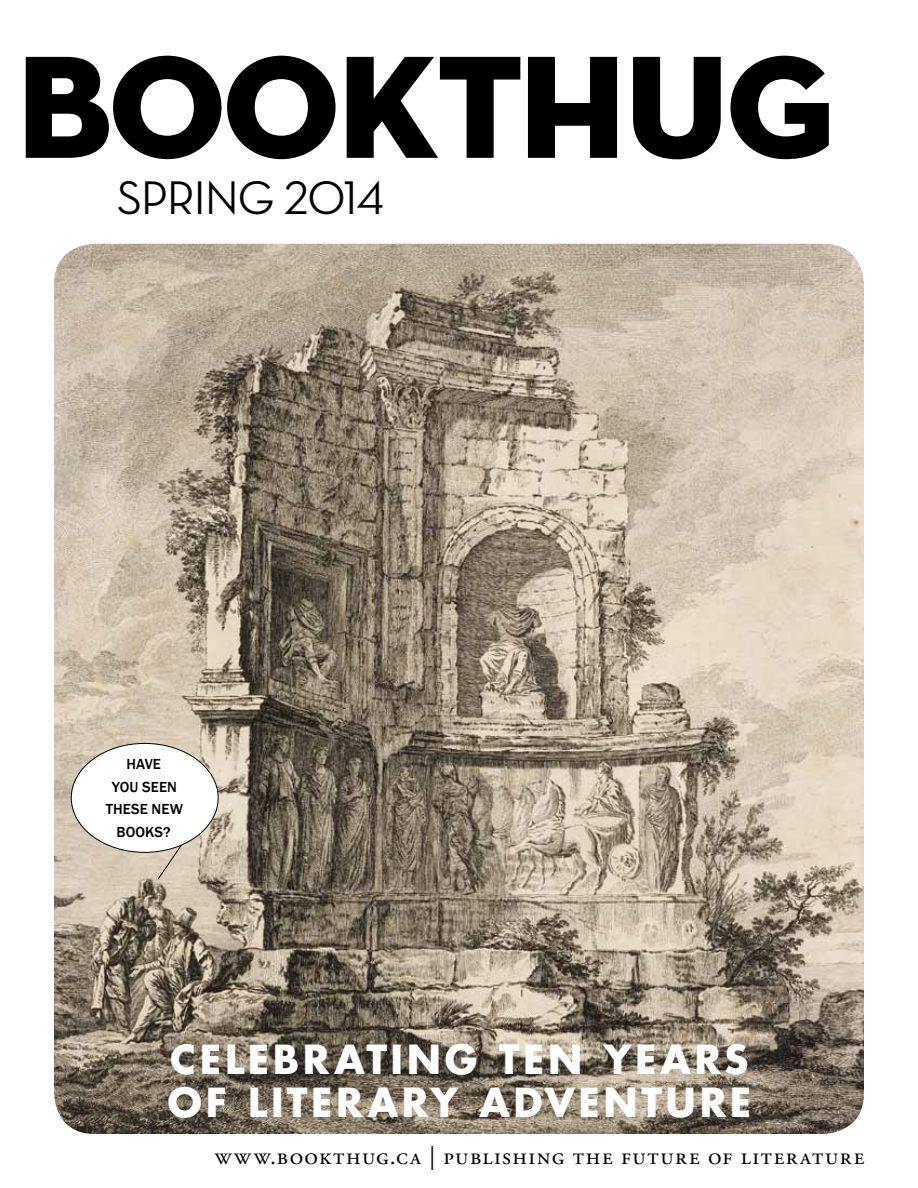
<style>
.page{position:relative;width:918px;height:1188px;background:#fff}
.page>*{position:absolute;margin:0;border:0;box-sizing:border-box;transform-origin:0 0}
.t1{font:148.5px "Neutra Disp Titling";letter-spacing:-.015em;color:#000}
.t2{font:48px "Neutra Disp Medium Alt";letter-spacing:-.02em;color:#000}
.t3{font:700 39px/43.5px "Futura Std";letter-spacing:.095em;color:#fff}
.t4{font:24px "Adobe Garamond Pro";letter-spacing:.065em;color:#000}
.t5{font:500 15px/22.5px "Franklin Gothic";letter-spacing:.01em;color:#000;text-align:center}
</style>
<div class="page">
<img style="left:54px;top:244px;width:810px;height:890px">
<div style="left:71px;top:743px;width:147px;height:109px;background:#fff;border-radius:50%"></div>
<svg style="left:157px;top:844px;width:25px;height:36px"></svg>
<h1 class="t1" style="left:17px;top:14px;width:818px">BOOKTHUG</h1>
<h2 class="t2" style="left:117px;top:171px;width:269px">SPRING 2014</h2>
<p class="t5" style="left:106px;top:753px;width:79px">HAVE<br>YOU SEEN<br>THESE NEW<br>BOOKS?</p>
<h3 class="t3" style="left:168px;top:1037px;width:585px">CELEBRATING TEN YEARS<br>OF LITERARY ADVENTURE</h3>
<p class="t4" style="left:215px;top:1142px;width:651px">www.bookthug.ca | publishing the future of literature</p>
</div>
